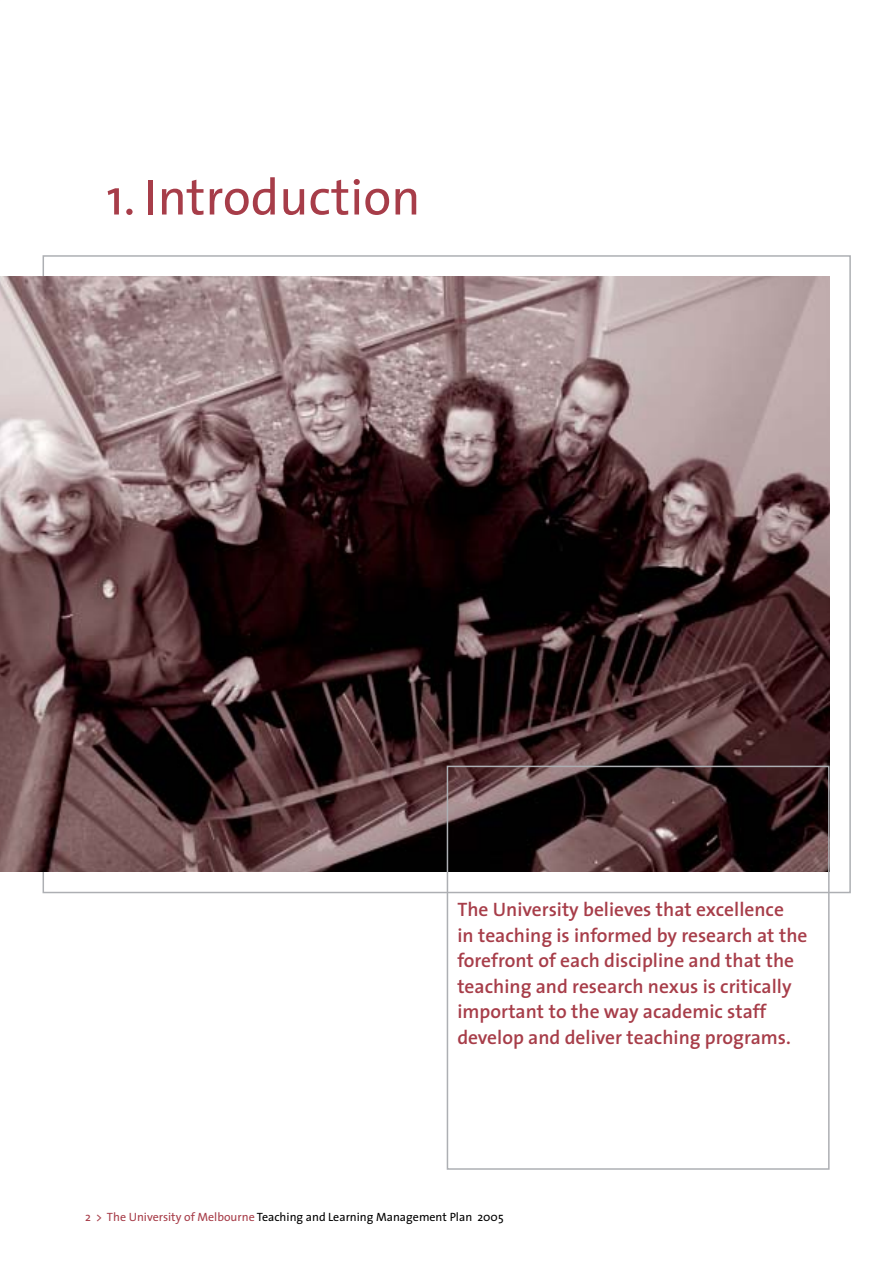
<style>
.page{position:relative;width:893px;height:1262px;background:#fff}
.page>*{position:absolute;margin:0;border:0;box-sizing:border-box;transform-origin:0 0}
.t1{font:51px "The Sans";color:#a73d49}
.t2{font:600 19.5px/25.5px "The Sans";color:#a73d49}
.t3{font:12px "The Sans";color:#000}
.s1{color:#a73d49}
</style>
<div class="page">
<img style="left:0;top:276px;width:829px;height:596px">
<div style="left:446px;top:765px;width:383px;height:404px;border:2px solid #adafb3"></div>
<h1 class="t1" style="left:106px;top:178px;width:316px">1. Introduction</h1>
<p class="t2" style="left:457px;top:898px;width:351px">The University believes that excellence<br>in teaching is informed by research at the forefront of each discipline and that the teaching and research nexus is critically important to the way academic staff develop and deliver teaching programs.</p>
<p class="t3" style="left:85px;top:1212px;width:420px"><span class="s1">2 &gt; The University of Melbourne</span> Teaching and Learning Management Plan 2005</p>
</div>
